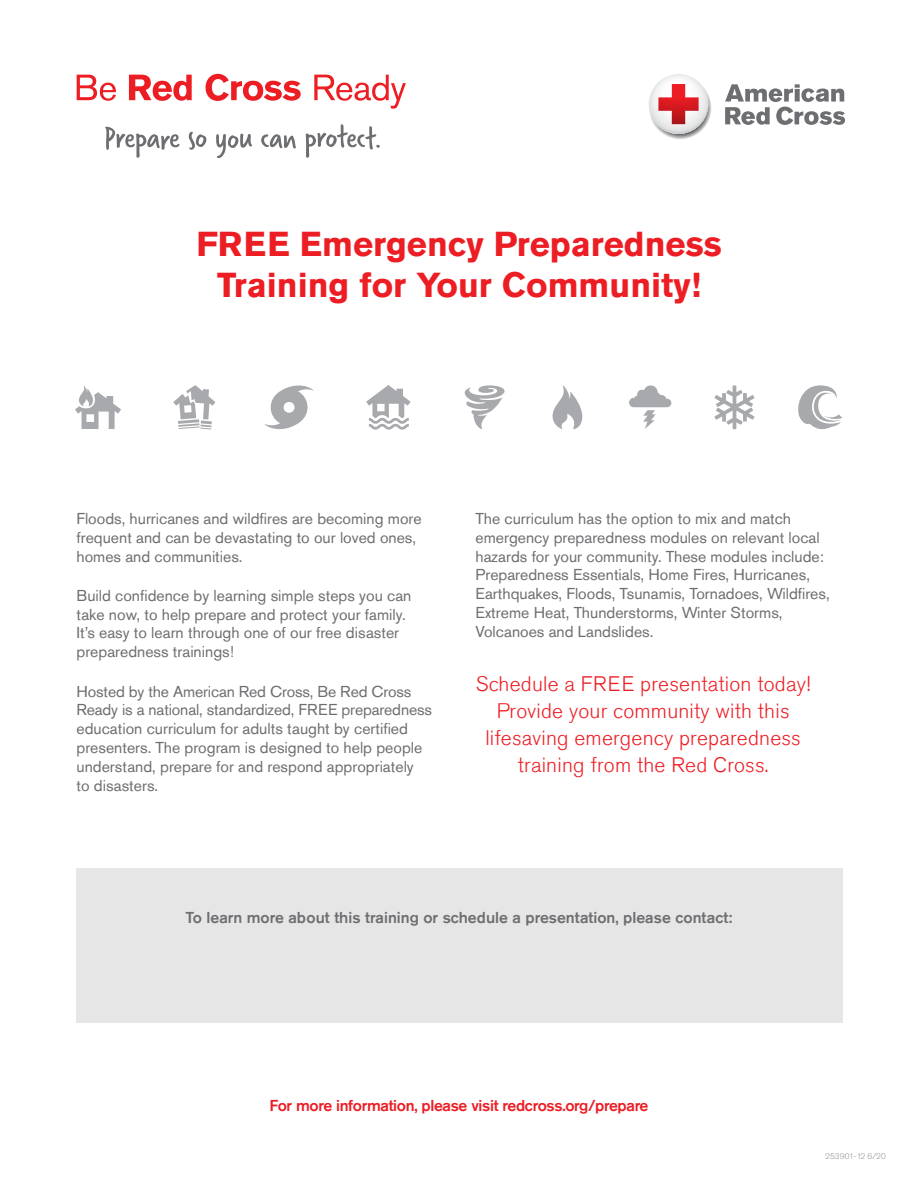
<style>
.page{position:relative;width:918px;height:1188px;background:#fff}
.page>*{position:absolute;margin:0;border:0;box-sizing:border-box;transform-origin:0 0}
.t1{font:700 34.5px/41.4px "Akzidenz Grotesk Std";color:#ed1d24;text-align:center}
.t2{font:300 21px/27px "Akzidenz Grotesk Std";letter-spacing:.01em;color:#ed1d24;text-align:center}
.t3{font:15.75px/18.9px "Akzidenz Grotesk Std";color:#6d6e71}
.t4{font:500 15.75px "Akzidenz Grotesk Std";color:#6d6e71}
.t5{font:500 15.75px "Akzidenz Grotesk Std";letter-spacing:-.02em;color:#ed1d24}
.t6{font:300 8.25px "Akzidenz Grotesk Std";color:#939598}
</style>
<div class="page">
<svg style="left:75px;top:386px;width:46px;height:43px"></svg>
<svg style="left:173px;top:385px;width:42px;height:45px"></svg>
<svg style="left:264px;top:385px;width:50px;height:45px"></svg>
<svg style="left:366px;top:385px;width:45px;height:45px"></svg>
<svg style="left:464px;top:385px;width:41px;height:44px"></svg>
<svg style="left:552px;top:385px;width:30px;height:44px"></svg>
<svg style="left:629px;top:385px;width:42px;height:44px"></svg>
<svg style="left:715px;top:385px;width:40px;height:44px"></svg>
<svg style="left:798px;top:385px;width:44px;height:45px"></svg>
<div style="left:76px;top:868px;width:766px;height:155px;background:#e6e6e6"></div>
<svg style="left:649px;top:74px;width:63px;height:65px"></svg>
<svg style="left:725px;top:84px;width:120px;height:41px"></svg>
<svg style="left:105px;top:127px;width:74px;height:31px"></svg>
<svg style="left:189px;top:132px;width:17px;height:18px"></svg>
<svg style="left:216px;top:134px;width:36px;height:24px"></svg>
<svg style="left:261px;top:134px;width:35px;height:14px"></svg>
<svg style="left:306px;top:124px;width:74px;height:34px"></svg>
<svg style="left:77px;top:75px;width:39px;height:26px"></svg>
<svg style="left:129px;top:75px;width:63px;height:26px"></svg>
<svg style="left:206px;top:74px;width:95px;height:27px"></svg>
<svg style="left:314px;top:75px;width:92px;height:34px"></svg>
<h1 class="t1" style="left:196px;top:223px;width:527px">FREE Emergency Preparedness<br>Training for Your Community!</h1>
<p class="t3" style="left:76px;top:509px;width:347px">Floods, hurricanes and wildfires are becoming more frequent and can be devastating to our loved ones, homes and communities.</p>
<p class="t3" style="left:76px;top:586px;width:337px">Build confidence by learning simple steps you can take now, to help prepare and protect your family.<br>It’s easy to learn through one of our free disaster preparedness trainings!</p>
<p class="t3" style="left:76px;top:681px;width:357px">Hosted by the American Red Cross, Be Red Cross Ready is a national, standardized, FREE preparedness education curriculum for adults taught by certified presenters. The program is designed to help people understand, prepare for and respond appropriately<br>to disasters.</p>
<p class="t3" style="left:476px;top:509px;width:356px">The curriculum has the option to mix and match emergency preparedness modules on relevant local hazards for your community. These modules include:<br>Preparedness Essentials, Home Fires, Hurricanes, Earthquakes, Floods, Tsunamis, Tornadoes, Wildfires, Extreme Heat, Thunderstorms, Winter Storms, Volcanoes and Landslides.</p>
<h2 class="t2" style="left:476px;top:671px;width:336px">Schedule a FREE presentation today!<br>Provide your community with this lifesaving emergency preparedness training from the Red Cross.</h2>
<p class="t4" style="left:186px;top:908px;width:548px">To learn more about this training or schedule a presentation, please contact:</p>
<p class="t5" style="left:270px;top:1096px;width:380px">For more information, please visit redcross.org/prepare</p>
<p class="t6" style="left:825px;top:1151px;width:62px">253901-12 6/20</p>
</div>
